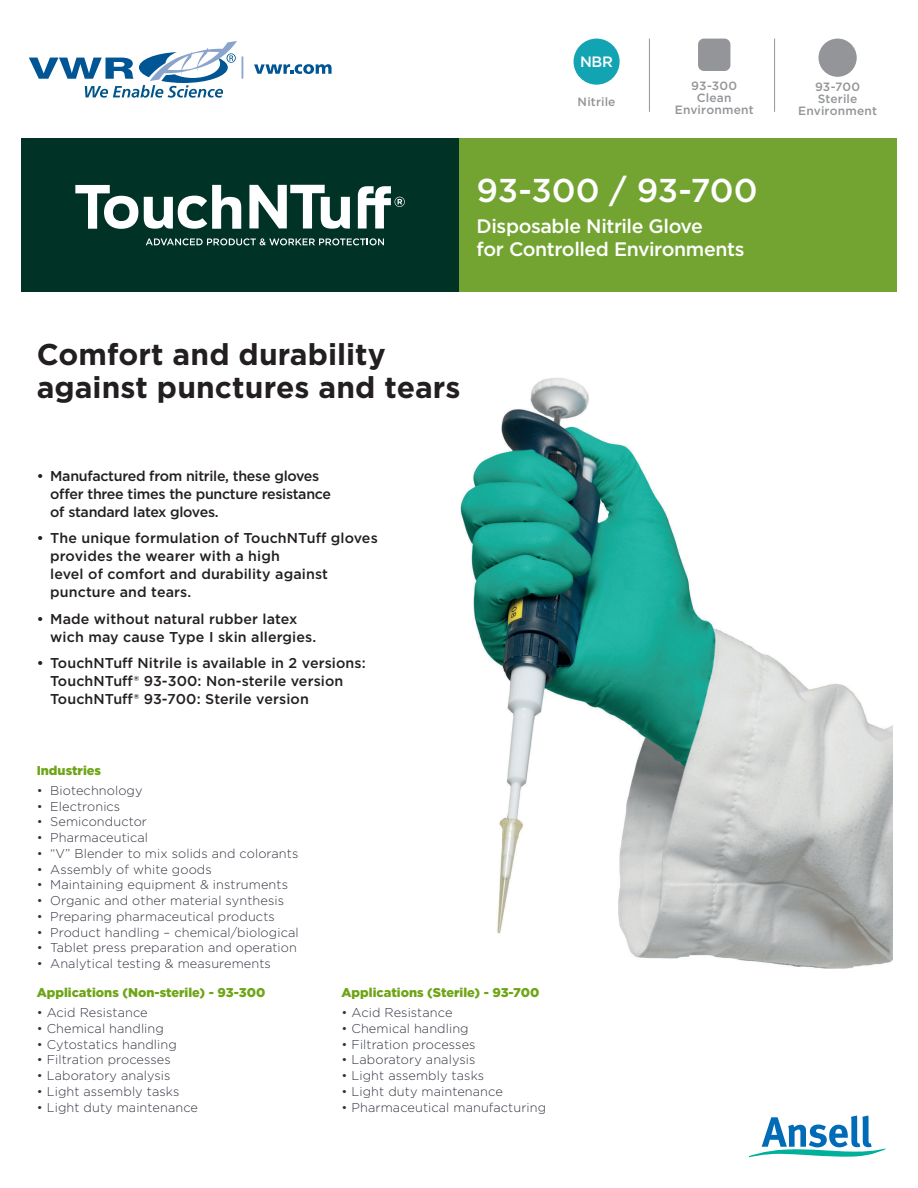
<style>
.page{position:relative;width:918px;height:1188px;background:#fff}
.page>*{position:absolute;margin:0;border:0;box-sizing:border-box;transform-origin:0 0}
.Style_Number{font:500 33px "Gotham HTF";letter-spacing:-.005em;color:#fff}
.Differentiating_Clai{font:700 30px "Gotham";color:#231f20}
.Positioning_Statemen{font:500 19.5px/22.5px "Gotham";letter-spacing:-.02em;color:#fff}
.t1{font:500 15px "Gotham";color:#fff}
.Key_Features_And_Ben{font:500 14.25px/18px "Gotham";letter-spacing:.01em;color:#231f20}
.Key_Features_And_Ben-2{font:500 14.25px/18px "Gotham";letter-spacing:-.02em;color:#231f20}
.Industries_Applicati{font:300 12.75px "Gotham";letter-spacing:.01em;color:#323640}
.Industries_Applicati-2{font:900 12.75px "Gotham HTF";color:#6ea516}
.t2{font:500 12px/12px "Gotham";letter-spacing:.015em;color:#939598;text-align:center}
</style>
<div class="page">
<div style="left:21px;top:139px;width:438px;height:153px;background:#003226"></div>
<svg style="left:254px;top:64px;width:78px;height:10px"></svg>
<svg style="left:29px;top:41px;width:214px;height:57px"></svg>
<div style="left:459px;top:139px;width:438px;height:153px;background:#73a432"></div>
<svg style="left:146px;top:238px;width:238px;height:7px"></svg>
<svg style="left:144px;top:185px;width:97px;height:44px"></svg>
<svg style="left:75px;top:185px;width:63px;height:44px"></svg>
<svg style="left:358px;top:186px;width:47px;height:43px"></svg>
<svg style="left:249px;top:185px;width:101px;height:44px"></svg>
<svg style="left:749px;top:1116px;width:136px;height:41px"></svg>
<hr style="left:649px;top:39px;width:1px;height:73px;background:#939598">
<hr style="left:774px;top:39px;width:1px;height:73px;background:#939598">
<div style="left:818px;top:39px;width:39px;height:38px;background:#939598;border-radius:50%"></div>
<div style="left:698px;top:39px;width:32px;height:32px;background:#939598;border-radius:6px"></div>
<img style="left:460px;top:377px;width:433px;height:592px">
<div style="left:574px;top:39px;width:46px;height:46px;background:#13a4b4;border-radius:50%"></div>
<p class="t1" style="left:580px;top:52px;width:34px">NBR</p>
<p class="t2" style="left:578px;top:95px;width:39px">Nitrile</p>
<p class="t2" style="left:691px;top:80px;width:47px">93-300<br>Clean</p>
<p class="t2" style="left:675px;top:104px;width:81px">Environment</p>
<p class="Style_Number" style="left:477px;top:172px;width:283px">93-300 / 93-700</p>
<p class="Positioning_Statemen" style="left:477px;top:215px;width:269px">Disposable Nitrile Glove<br>for Controlled Environments</p>
<p class="Differentiating_Clai" style="left:37px;top:334px;width:351px">Comfort and durability</p>
<p class="Differentiating_Clai" style="left:37px;top:367px;width:425px">against punctures and tears</p>
<p class="Key_Features_And_Ben-2" style="left:50px;top:467px;width:282px;text-indent:-14px">• Manufactured from nitrile, these gloves offer three times the puncture resistance of standard latex gloves.</p>
<p class="Key_Features_And_Ben" style="left:50px;top:529px;width:329px;text-indent:-14px">• The unique formulation of TouchNTuff gloves provides the wearer with a high<br>level of comfort and durability against puncture and tears.</p>
<p class="Key_Features_And_Ben" style="left:50px;top:610px;width:268px;text-indent:-14px">• Made without natural rubber latex wich may cause Type I skin allergies.</p>
<p class="Key_Features_And_Ben" style="left:50px;top:654px;width:317px;text-indent:-14px">• TouchNTuff Nitrile is available in 2 versions:<br>TouchNTuff® 93-300: Non-sterile version<br>TouchNTuff® 93-700: Sterile version</p>
<p class="Industries_Applicati-2" style="left:37px;top:763px;width:66px">Industries</p>
<p class="Industries_Applicati" style="left:37px;top:782px;width:107px">• Biotechnology</p>
<p class="Industries_Applicati" style="left:37px;top:798px;width:85px">• Electronics</p>
<p class="Industries_Applicati" style="left:37px;top:814px;width:112px">• Semiconductor</p>
<p class="Industries_Applicati" style="left:37px;top:830px;width:113px">• Pharmaceutical</p>
<p class="Industries_Applicati" style="left:37px;top:845px;width:263px">• “V” Blender to mix solids and colorants</p>
<p class="Industries_Applicati" style="left:37px;top:861px;width:177px">• Assembly of white goods</p>
<p class="Industries_Applicati" style="left:37px;top:877px;width:253px">• Maintaining equipment &amp; instruments</p>
<p class="Industries_Applicati" style="left:37px;top:893px;width:249px">• Organic and other material synthesis</p>
<p class="Industries_Applicati" style="left:37px;top:908px;width:240px">• Preparing pharmaceutical products</p>
<p class="Industries_Applicati" style="left:37px;top:924px;width:263px">• Product handling – chemical/biological</p>
<p class="Industries_Applicati" style="left:37px;top:940px;width:262px">• Tablet press preparation and operation</p>
<p class="Industries_Applicati" style="left:37px;top:956px;width:236px">• Analytical testing &amp; measurements</p>
<p class="Industries_Applicati-2" style="left:37px;top:985px;width:230px">Applications (Non-sterile) - 93-300</p>
<p class="Industries_Applicati" style="left:37px;top:1005px;width:112px">• Acid Resistance</p>
<p class="Industries_Applicati" style="left:37px;top:1020px;width:129px">• Chemical handling</p>
<p class="Industries_Applicati" style="left:37px;top:1036px;width:142px">• Cytostatics handling</p>
<p class="Industries_Applicati" style="left:37px;top:1052px;width:136px">• Filtration processes</p>
<p class="Industries_Applicati" style="left:37px;top:1068px;width:135px">• Laboratory analysis</p>
<p class="Industries_Applicati" style="left:37px;top:1083px;width:144px">• Light assembly tasks</p>
<p class="Industries_Applicati" style="left:37px;top:1099px;width:163px">• Light duty maintenance</p>
<p class="Industries_Applicati-2" style="left:342px;top:985px;width:199px">Applications (Sterile) - 93-700</p>
<p class="Industries_Applicati" style="left:342px;top:1005px;width:112px">• Acid Resistance</p>
<p class="Industries_Applicati" style="left:342px;top:1020px;width:129px">• Chemical handling</p>
<p class="Industries_Applicati" style="left:342px;top:1036px;width:136px">• Filtration processes</p>
<p class="Industries_Applicati" style="left:342px;top:1052px;width:135px">• Laboratory analysis</p>
<p class="Industries_Applicati" style="left:342px;top:1068px;width:144px">• Light assembly tasks</p>
<p class="Industries_Applicati" style="left:342px;top:1083px;width:163px">• Light duty maintenance</p>
<p class="Industries_Applicati" style="left:342px;top:1099px;width:206px">• Pharmaceutical manufacturing</p>
<p class="t2" style="left:798px;top:81px;width:81px">93-700<br>Sterile<br>Environment</p>
</div>
